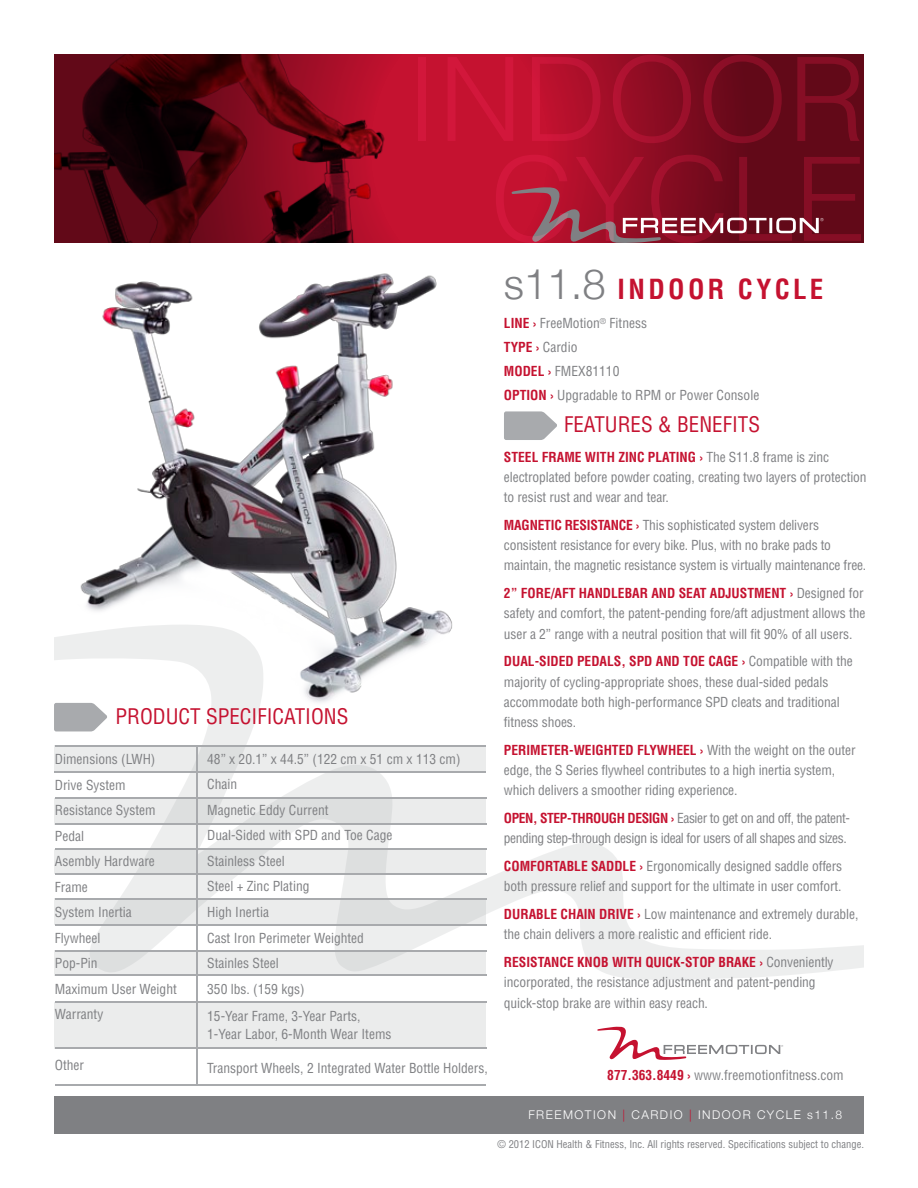
<style>
.page{position:relative;width:918px;height:1188px;background:#fff}
.page>*{position:absolute;margin:0;border:0;box-sizing:border-box;transform-origin:0 0}
.t1{font:700 condensed 27px "Helvetica LT Std";letter-spacing:.125em;color:#c51230}
.t2{font:condensed 21px "Helvetica LT Std";color:#c51230}
.t3{font:condensed 13.5px/25.5px "Helvetica LT Std";letter-spacing:-.005em;color:#7f8083}
.t4{font:condensed 13.5px/20.2px "Helvetica LT Std";letter-spacing:-.03em;color:#7f8083}
.t5{font:300 12px "Helvetica Neue";letter-spacing:.125em;color:#fff}
.t6{font:condensed 10.5px "Helvetica LT Std";color:#7f8083}
.s1{font-family:"Helvetica Neue";font-weight:300;font-stretch:normal;font-size:42px;color:#7f8083}
.s2{font-weight:700;color:#c51230}
.s3{color:#c51230}
</style>
<div class="page">
<img style="left:80px;top:273px;width:373px;height:352px">
<div style="left:54px;top:1002px;width:432px;height:46px;background:#ebecec"></div>
<svg style="left:54px;top:625px;width:810px;height:355px"></svg>
<svg style="left:389px;top:54px;width:475px;height:189px;background:#ab0f29"></svg>
<div style="left:54px;top:1096px;width:810px;height:38px;background:#7f8083"></div>
<svg style="left:504px;top:411px;width:53px;height:29px;background:#b4b5b8"></svg>
<div style="left:418px;top:57px;width:8px;height:84px;background:#d2173b"></div>
<svg style="left:448px;top:57px;width:65px;height:84px;background:#c91333"></svg>
<svg style="left:532px;top:57px;width:69px;height:84px;background:#ba112f"></svg>
<svg style="left:613px;top:55px;width:78px;height:88px;background:#930d25"></svg>
<svg style="left:703px;top:55px;width:79px;height:88px;background:#6f0a1c"></svg>
<svg style="left:797px;top:57px;width:62px;height:84px;background:#6e0a1c"></svg>
<hr style="left:55px;top:746px;width:430px;height:1px;background:#a8aaad">
<hr style="left:197px;top:746px;width:1px;height:339px;background:#a8aaad">
<hr style="left:54px;top:772px;width:432px;height:1px;background:#a8aaad">
<hr style="left:55px;top:798px;width:432px;height:1px;background:#a8aaad">
<hr style="left:55px;top:824px;width:432px;height:1px;background:#a8aaad">
<hr style="left:55px;top:849px;width:432px;height:1px;background:#a8aaad">
<hr style="left:55px;top:874px;width:432px;height:1px;background:#a8aaad">
<hr style="left:55px;top:898px;width:432px;height:1px;background:#a8aaad">
<hr style="left:55px;top:925px;width:432px;height:1px;background:#a8aaad">
<hr style="left:55px;top:950px;width:432px;height:1px;background:#a8aaad">
<hr style="left:55px;top:975px;width:432px;height:1px;background:#a8aaad">
<hr style="left:55px;top:1002px;width:432px;height:1px;background:#a8aaad">
<hr style="left:55px;top:1048px;width:432px;height:1px;background:#a8aaad">
<hr style="left:55px;top:1084px;width:430px;height:1px;background:#a8aaad">
<svg style="left:54px;top:703px;width:53px;height:28px"></svg>
<svg style="left:496px;top:155px;width:365px;height:88px;background:#911b30"></svg>
<svg style="left:597px;top:1027px;width:186px;height:33px"></svg>
<img style="left:54px;top:54px;width:335px;height:189px">
<h2 class="t2" style="left:116px;top:703px;width:234px">PRODUCT SPECIFICATIONS</h2>
<p class="t3" style="left:55px;top:746px;width:123px">Dimensions (LWH)<br>Drive System<br>Resistance System<br>Pedal<br>Asembly Hardware<br>Frame<br>System Inertia<br>Flywheel<br>Pop-Pin<br>Maximum User Weight<br>Warranty</p>
<p class="t3" style="left:55px;top:1052px;width:31px">Other</p>
<p class="t3" style="left:207px;top:746px;width:255px">48” x 20.1” x 44.5” (122 cm x 51 cm x 113 cm)<br>Chain<br>Magnetic Eddy Current<br>Dual-Sided with SPD and Toe Cage<br>Stainless Steel<br>Steel + Zinc Plating<br>High Inertia<br>Cast Iron Perimeter Weighted<br>Stainles Steel<br>350 lbs. (159 kgs)</p>
<p class="t3" style="left:207px;top:1007px;width:186px;line-height:18px">15-Year Frame, 3-Year Parts,<br>1-Year Labor, 6-Month Wear Items</p>
<p class="t3" style="left:207px;top:1055px;width:282px">Transport Wheels, 2 Integrated Water Bottle Holders,</p>
<h1 class="t1" style="left:504px;top:273px;width:321px"><span class="s1">s11.8</span> INDOOR CYCLE</h1>
<p class="t3" style="left:504px;top:311px;width:257px;line-height:24px"><span class="s2">LINE ›</span> FreeMotion<sup>®</sup> Fitness<br><span class="s2">TYPE ›</span> Cardio<br><span class="s2">MODEL ›</span> FMEX81110<br><span class="s2">OPTION ›</span> Upgradable to RPM or Power Console</p>
<h2 class="t2" style="left:564px;top:411px;width:198px">FEATURES &amp; BENEFITS</h2>
<p class="t3" style="left:504px;top:446px;width:364px;line-height:20.2px"><span class="s2">STEEL FRAME WITH ZINC PLATING ›</span> The S11.8 frame is zinc electroplated before powder coating, creating two layers of protection to resist rust and wear and tear.</p>
<p class="t3" style="left:504px;top:515px;width:364px;line-height:20.2px"><span class="s2">MAGNETIC RESISTANCE ›</span> This sophisticated system delivers consistent resistance for every bike. Plus, with no brake pads to maintain, the magnetic resistance system is virtually maintenance free.</p>
<p class="t3" style="left:504px;top:583px;width:363px;line-height:20.2px"><span class="s2">2” FORE/AFT HANDLEBAR AND SEAT ADJUSTMENT ›</span> Designed for safety and comfort, the patent-pending fore/aft adjustment allows the user a 2” range with a neutral position that will fit 90% of all users.</p>
<p class="t3" style="left:504px;top:651px;width:350px;line-height:20.2px"><span class="s2">DUAL-SIDED PEDALS, SPD AND TOE CAGE ›</span> Compatible with the majority of cycling-appropriate shoes, these dual-sided pedals accommodate both high-performance SPD cleats and traditional fitness shoes.</p>
<p class="t3" style="left:504px;top:740px;width:353px;line-height:20.2px"><span class="s2">PERIMETER-WEIGHTED FLYWHEEL ›</span> With the weight on the outer edge, the S Series flywheel contributes to a high inertia system, which delivers a smoother riding experience.</p>
<p class="t4" style="left:504px;top:808px;width:348px"><span class="s2">OPEN, STEP-THROUGH DESIGN ›</span> Easier to get on and off, the patent&shy;pending step-through design is ideal for users of all shapes and sizes.</p>
<p class="t3" style="left:504px;top:856px;width:340px;line-height:20.2px"><span class="s2">COMFORTABLE SADDLE ›</span> Ergonomically designed saddle offers both pressure relief and support for the ultimate in user comfort.</p>
<p class="t3" style="left:504px;top:904px;width:356px;line-height:20.2px"><span class="s2">DURABLE CHAIN DRIVE ›</span> Low maintenance and extremely durable, the chain delivers a more realistic and efficient ride.</p>
<p class="t3" style="left:504px;top:952px;width:331px;line-height:20.2px"><span class="s2">RESISTANCE KNOB WITH QUICK-STOP BRAKE ›</span> Conveniently incorporated, the resistance adjustment and patent-pending quick-stop brake are within easy reach.</p>
<p class="t3" style="left:607px;top:1062px;width:238px"><span class="s2">877.363.8449 ›</span> www.freemotionfitness.com</p>
<p class="t5" style="left:528px;top:1105px;width:315px">FREEMOTION <span class="s3">|</span> CARDIO <span class="s3">|</span> INDOOR CYCLE s11.8</p>
<p class="t6" style="left:498px;top:1138px;width:368px">© 2012 ICON Health &amp; Fitness, Inc. All rights reserved. Specifications subject to change.</p>
</div>
